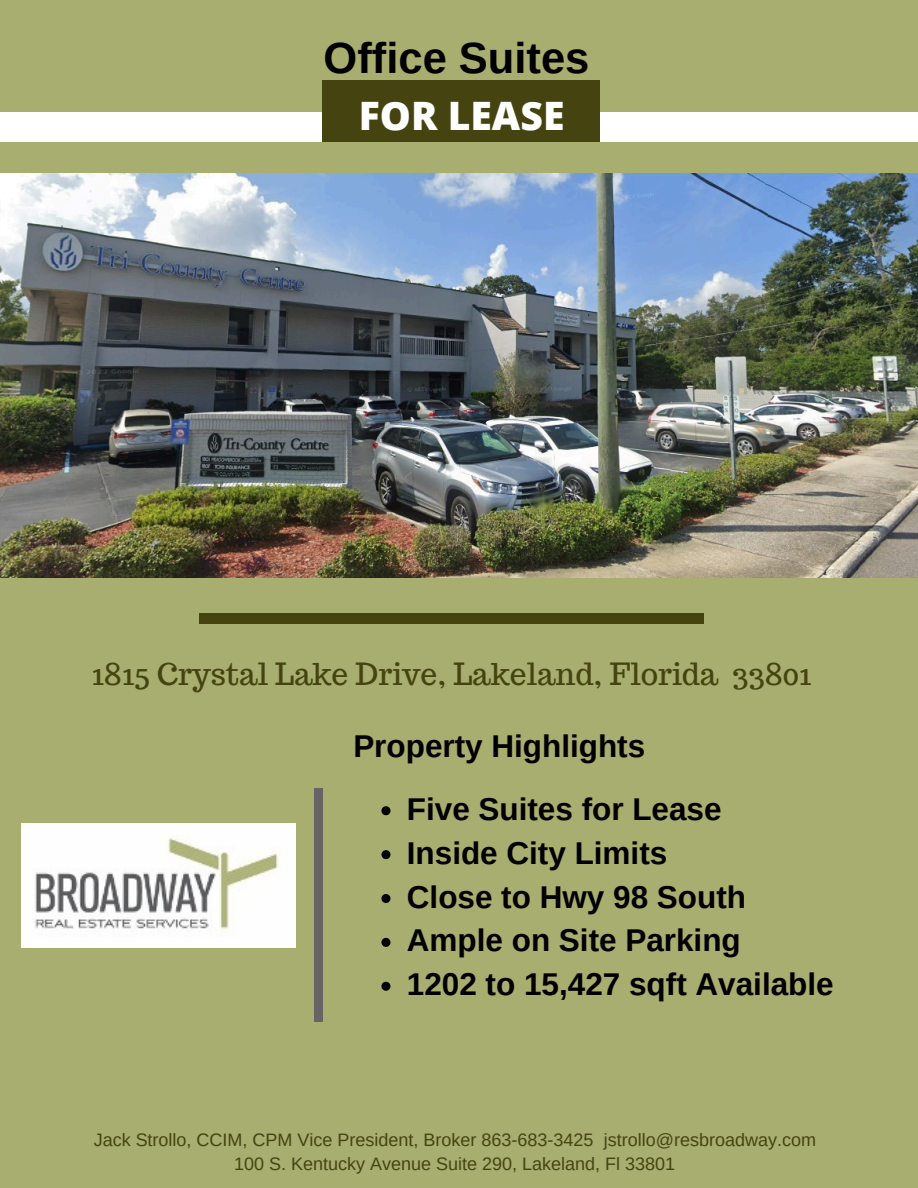
<style>
.page{position:relative;width:918px;height:1188px;background:#a8ad70}
.page>*{position:absolute;margin:0;border:0;box-sizing:border-box;transform-origin:0 0}
.t1{font:700 43.5px "Arimo";color:#000}
.t2{font:800 39.15px "Open Sans";color:#fff}
.t3{font:700 31.5px "Arimo";color:#000}
.t4{font:30px "Trocchi";color:#454411}
.t5{font:18px "Arimo";color:#454411}
</style>
<div class="page">
<div style="left:0;top:0;width:918px;height:141px;background:#fff"></div>
<div style="left:0;top:0;width:918px;height:112px;background:#a8ad70"></div>
<div style="left:322px;top:80px;width:278px;height:62px;background:#454411"></div>
<div style="left:314px;top:788px;width:9px;height:234px;background:#656565"></div>
<div style="left:199px;top:613px;width:505px;height:10px;background:#454411"></div>
<img style="left:21px;top:824px;width:275px;height:123px">
<img style="left:0;top:173px;width:918px;height:404px">
<svg style="left:381px;top:806px;width:9px;height:9px"></svg>
<svg style="left:381px;top:850px;width:9px;height:9px"></svg>
<svg style="left:381px;top:894px;width:9px;height:9px"></svg>
<svg style="left:381px;top:938px;width:9px;height:9px"></svg>
<svg style="left:381px;top:982px;width:9px;height:9px"></svg>
<h3 class="t1" style="left:324px;top:33px;width:267px">Office Suites</h3>
<h3 class="t2" style="left:359px;top:88px;width:207px">FOR LEASE</h3>
<p class="t4" style="left:92px;top:655px;width:721px">1815 Crystal Lake Drive, Lakeland, Florida 33801</p>
<h2 class="t3" style="left:353px;top:728px;width:293px">Property Highlights</h2>
<p class="t3" style="left:407px;top:791px;width:316px">Five Suites for Lease</p>
<p class="t3" style="left:407px;top:835px;width:262px">Inside City Limits</p>
<p class="t3" style="left:407px;top:879px;width:341px">Close to Hwy 98 South</p>
<p class="t3" style="left:407px;top:923px;width:335px">Ample on Site Parking</p>
<p class="t3" style="left:407px;top:967px;width:428px">1202 to 15,427 sqft Available</p>
<p class="t5" style="left:94px;top:1129px;width:724px">Jack Strollo, CCIM, CPM Vice President, Broker 863-683-3425 jstrollo@resbroadway.com</p>
<p class="t5" style="left:234px;top:1154px;width:442px">100 S. Kentucky Avenue Suite 290, Lakeland, Fl 33801</p>
</div>
